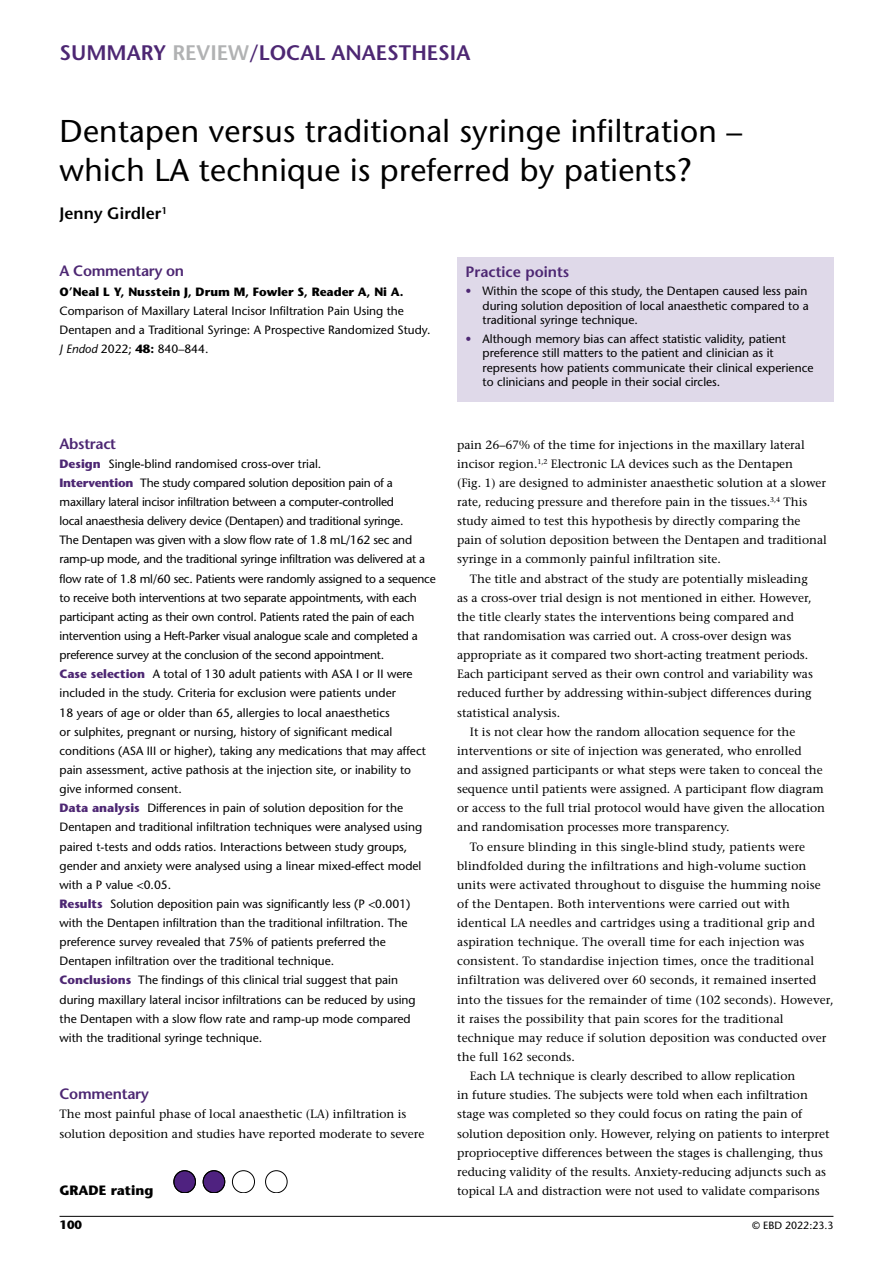
<style>
.page{position:relative;width:893px;height:1263px;background:#fff}
.page>*{position:absolute;margin:0;border:0;box-sizing:border-box;transform-origin:0 0}
.Title_x{font:500 31.5px/38.2px "Stone Sans Std";letter-spacing:.01em;color:#000}
.NoXML_eyebrows_summa{font:600 21px "Stone Sans Std";color:#4d2773}
.NoXML_Author{font:600 16.5px "Stone Sans Std";color:#000}
.SectionHeading_1_com{font:600 15px "Stone Sans Std";letter-spacing:-.02em;color:#4d2773}
.Box_Heading_x{font:600 15px "Stone Sans Std";color:#4d2773}
.Abstract_Heading_x{font:600 15px "Stone Sans Std";letter-spacing:-.02em;color:#4d2773}
.Image_Caption_x{font:700 13.5px "Stone Sans Std";color:#000}
.Para_commentary{font:500 12px/19.2px "Stone Serif Std";color:#000}
.Abstract_MSS{font:500 12px/19.2px "Stone Sans Std";color:#000}
.Abstract_MSS-2{font:500 12px/19.2px "Stone Sans Std";letter-spacing:-.02em;color:#000}
.Para_commentary_1st{font:500 12px/19.2px "Stone Serif Std";color:#000}
.Para_abstract_detail{font:500 12px/19.2px "Stone Sans Std";color:#000}
.Para_abstract_detail-2{font:700 12px "Stone Sans Std";color:#000}
.NoXML_footer{font:700 12px "Stone Sans Std";color:#000}
.NoXML_footer-2{font:500 10.5px "Stone Sans Std";color:#000}
.s1{color:#b1b2b3}
.s2{font-style:italic}
.s3{font-weight:700}
.s4{font-weight:700;color:#4d2773}
.s5{color:#4d2773}
</style>
<div class="page">
<hr style="left:60px;top:1216px;width:773px;height:1px;background:#000">
<div style="left:457px;top:257px;width:376px;height:145px;background:#dfd9e9"></div>
<div style="left:174px;top:1171px;width:21px;height:22px;background:#4f2280;border-radius:50%"></div>
<div style="left:174px;top:1170px;width:22px;height:23px;border:1px solid #000;border-radius:50%"></div>
<svg style="left:203px;top:1170px;width:84px;height:23px"></svg>
<p class="NoXML_eyebrows_summa" style="left:60px;top:40px;width:412px">SUMMARY <span class="s1">REVIEW</span>/LOCAL ANAESTHESIA</p>
<p class="Title_x" style="left:60px;top:112px;width:684px">Dentapen versus traditional syringe infiltration – which LA technique is preferred by patients?</p>
<p class="NoXML_Author" style="left:60px;top:203px;width:109px">Jenny Girdler<sup>1</sup></p>
<p class="SectionHeading_1_com" style="left:60px;top:262px;width:126px">A Commentary on</p>
<p class="Para_abstract_detail-2" style="left:60px;top:284px;width:346px">O’Neal L Y, Nusstein J, Drum M, Fowler S, Reader A, Ni A.</p>
<p class="Para_abstract_detail" style="left:60px;top:301px;width:372px">Comparison of Maxillary Lateral Incisor Infiltration Pain Using the<br>Dentapen and a Traditional Syringe: A Prospective Randomized Study.<br><span class="s2">J Endod</span> 2022; <span class="s3">48:</span> 840–844.</p>
<p class="Abstract_Heading_x" style="left:60px;top:434px;width:58px">Abstract</p>
<p class="Abstract_MSS" style="left:60px;top:454px;width:263px"><span class="s4">Design</span> Single-blind randomised cross-over trial.</p>
<p class="Abstract_MSS-2" style="left:60px;top:473px;width:378px"><span class="s4">Intervention</span> The study compared solution deposition pain of a maxillary lateral incisor infiltration between a computer-controlled<br>local anaesthesia delivery device (Dentapen) and traditional syringe.<br>The Dentapen was given with a slow flow rate of 1.8 mL/162 sec and ramp-up mode, and the traditional syringe infiltration was delivered at a flow rate of 1.8 ml/60 sec. Patients were randomly assigned to a sequence to receive both interventions at two separate appointments, with each participant acting as their own control. Patients rated the pain of each intervention using a Heft-Parker visual analogue scale and completed a preference survey at the conclusion of the second appointment.</p>
<p class="Abstract_MSS" style="left:60px;top:664px;width:368px"><span class="s4">Case selection</span> A total of 130 adult patients with ASA I or II were included in the study. Criteria for exclusion were patients under<br>18 years of age or older than 65, allergies to local anaesthetics<br>or sulphites, pregnant or nursing, history of significant medical conditions (ASA III or higher), taking any medications that may affect pain assessment, active pathosis at the injection site, or inability to give informed consent.</p>
<p class="Abstract_MSS" style="left:60px;top:798px;width:364px"><span class="s4">Data analysis</span> Differences in pain of solution deposition for the Dentapen and traditional infiltration techniques were analysed using paired t-tests and odds ratios. Interactions between study groups, gender and anxiety were analysed using a linear mixed-effect model with a P value &lt;0.05.</p>
<p class="Abstract_MSS" style="left:60px;top:894px;width:352px"><span class="s4">Results</span> Solution deposition pain was significantly less (P &lt;0.001) with the Dentapen infiltration than the traditional infiltration. The preference survey revealed that 75% of patients preferred the Dentapen infiltration over the traditional technique.</p>
<p class="Abstract_MSS" style="left:60px;top:971px;width:358px"><span class="s4">Conclusions</span> The findings of this clinical trial suggest that pain during maxillary lateral incisor infiltrations can be reduced by using the Dentapen with a slow flow rate and ramp-up mode compared with the traditional syringe technique.</p>
<p class="SectionHeading_1_com" style="left:60px;top:1085px;width:91px">Commentary</p>
<p class="Para_commentary_1st" style="left:60px;top:1105px;width:366px">The most painful phase of local anaesthetic (LA) infiltration is solution deposition and studies have reported moderate to severe</p>
<p class="Image_Caption_x" style="left:60px;top:1182px;width:95px">GRADE rating</p>
<p class="Box_Heading_x" style="left:466px;top:263px;width:105px">Practice points</p>
<p class="Abstract_MSS" style="left:483px;top:284px;width:328px;line-height:14.4px;text-align:justify;text-indent:-17px"><span class="s5">•</span> Within the scope of this study, the Dentapen caused less pain during solution deposition of local anaesthetic compared to a traditional syringe technique.</p>
<p class="Abstract_MSS" style="left:483px;top:332px;width:332px;line-height:14.4px;text-indent:-17px"><span class="s5">•</span> Although memory bias can affect statistic validity, patient preference still matters to the patient and clinician as it represents how patients communicate their clinical experience to clinicians and people in their social circles.</p>
<p class="Para_commentary_1st" style="left:457px;top:435px;width:371px">pain 26–67% of the time for injections in the maxillary lateral incisor region.<sup>1,2</sup> Electronic LA devices such as the Dentapen<br>(Fig. 1) are designed to administer anaesthetic solution at a slower rate, reducing pressure and therefore pain in the tissues.<sup>3,4</sup> This study aimed to test this hypothesis by directly comparing the pain of solution deposition between the Dentapen and traditional syringe in a commonly painful infiltration site.</p>
<p class="Para_commentary" style="left:457px;top:569px;width:357px;text-indent:13px">The title and abstract of the study are potentially misleading as a cross-over trial design is not mentioned in either. However, the title clearly states the interventions being compared and that randomisation was carried out. A cross-over design was appropriate as it compared two short-acting treatment periods.<br>Each participant served as their own control and variability was reduced further by addressing within-subject differences during statistical analysis.</p>
<p class="Para_commentary" style="left:457px;top:722px;width:369px;text-indent:13px">It is not clear how the random allocation sequence for the interventions or site of injection was generated, who enrolled and assigned participants or what steps were taken to conceal the sequence until patients were assigned. A participant flow diagram or access to the full trial protocol would have given the allocation and randomisation processes more transparency.</p>
<p class="Para_commentary" style="left:457px;top:837px;width:378px;text-indent:13px">To ensure blinding in this single-blind study, patients were blindfolded during the infiltrations and high-volume suction units were activated throughout to disguise the humming noise of the Dentapen. Both interventions were carried out with identical LA needles and cartridges using a traditional grip and aspiration technique. The overall time for each injection was consistent. To standardise injection times, once the traditional infiltration was delivered over 60 seconds, it remained inserted into the tissues for the remainder of time (102 seconds). However, it raises the possibility that pain scores for the traditional technique may reduce if solution deposition was conducted over the full 162 seconds.</p>
<p class="Para_commentary" style="left:457px;top:1066px;width:374px;text-indent:13px">Each LA technique is clearly described to allow replication<br>in future studies. The subjects were told when each infiltration stage was completed so they could focus on rating the pain of solution deposition only. However, relying on patients to interpret proprioceptive differences between the stages is challenging, thus reducing validity of the results. Anxiety-reducing adjuncts such as topical LA and distraction were not used to validate comparisons</p>
<p class="NoXML_footer" style="left:60px;top:1218px;width:24px">100</p>
<p class="NoXML_footer-2" style="left:752px;top:1219px;width:83px">© EBD 2022:23.3</p>
</div>
